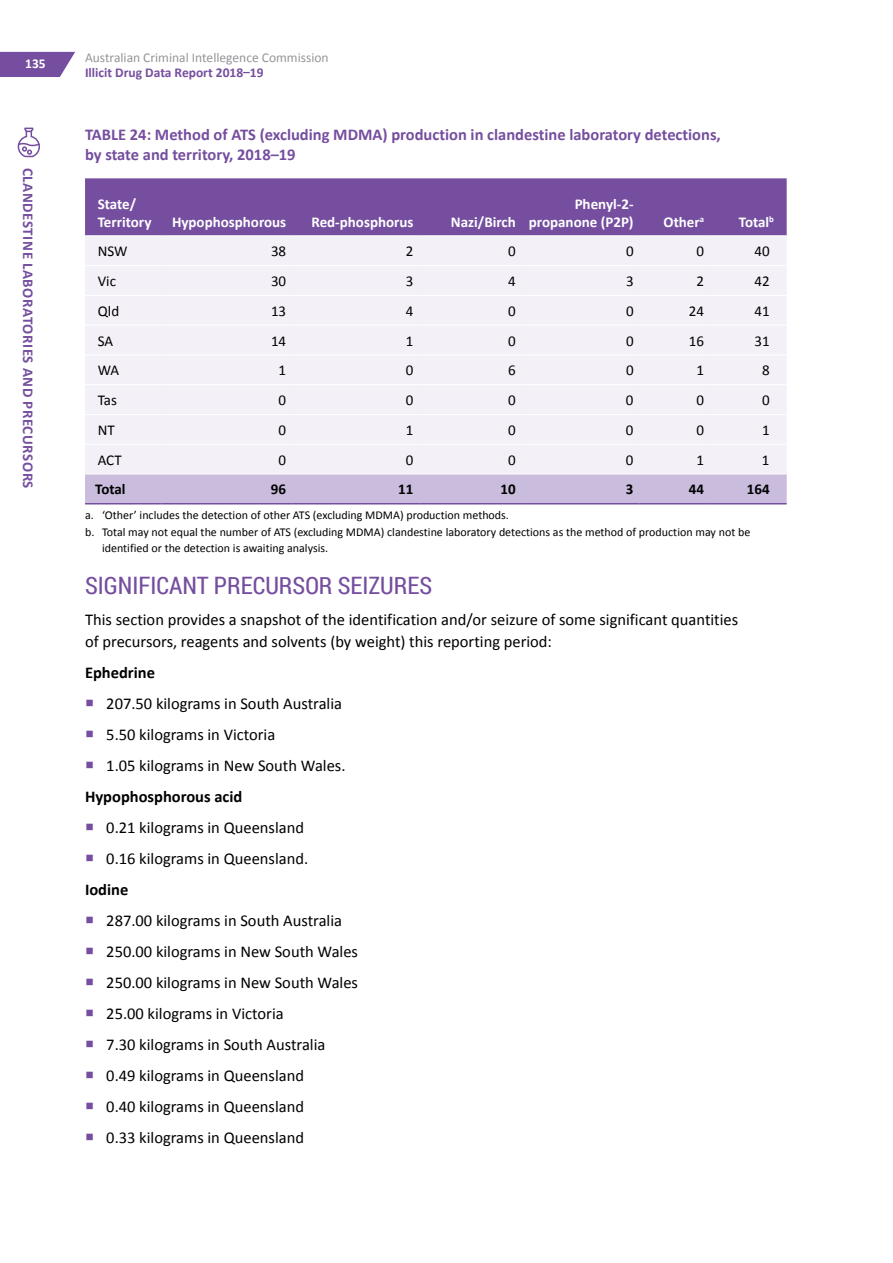
<style>
.page{position:relative;width:893px;height:1263px;background:#fff}
.page>*{position:absolute;margin:0;border:0;box-sizing:border-box;transform-origin:0 0}
.t1{font:24px "Roboto Condensed";color:#754e9f}
.t2{font:16.5px/31px "Calibri";color:#000}
.t3{font:700 16.5px/19.5px "Calibri";color:#754e9f}
.t4{font:700 16.5px "Calibri";color:#000}
.t5{font:700 15px/18px "Calibri";color:#fff}
.t6{font:15px "Calibri";color:#000}
.t7{font:700 15px "Calibri";letter-spacing:.04em;color:#754e9f}
.t8{font:700 15px "Calibri";color:#000}
.t9{font:13.5px "Calibri";color:#939598}
.t10{font:700 13.5px "Calibri";color:#754e9f}
.t11{font:700 13.5px "Calibri";color:#fff}
.t12{font:12px "Calibri";color:#000}
</style>
<div class="page">
<svg style="left:0;top:52px;width:75px;height:25px;background:#825fa8"></svg>
<svg style="left:17px;top:127px;width:23px;height:31px"></svg>
<div style="left:85px;top:178px;width:702px;height:57px;background:#754e9f"></div>
<div style="left:85px;top:236px;width:702px;height:237px;background:#f3f0f8"></div>
<div style="left:85px;top:475px;width:702px;height:28px;background:#c9bcdd"></div>
<hr style="left:85px;top:265px;width:77px;height:1px;background:#fff">
<hr style="left:162px;top:265px;width:130px;height:1px;background:#fff">
<hr style="left:292px;top:265px;width:128px;height:1px;background:#fff">
<hr style="left:420px;top:265px;width:102px;height:1px;background:#fff">
<hr style="left:522px;top:265px;width:118px;height:1px;background:#fff">
<hr style="left:640px;top:265px;width:70px;height:1px;background:#fff">
<hr style="left:710px;top:265px;width:77px;height:1px;background:#fff">
<hr style="left:85px;top:295px;width:77px;height:1px;background:#fff">
<hr style="left:162px;top:295px;width:130px;height:1px;background:#fff">
<hr style="left:292px;top:295px;width:128px;height:1px;background:#fff">
<hr style="left:420px;top:295px;width:102px;height:1px;background:#fff">
<hr style="left:522px;top:295px;width:118px;height:1px;background:#fff">
<hr style="left:640px;top:295px;width:70px;height:1px;background:#fff">
<hr style="left:710px;top:295px;width:77px;height:1px;background:#fff">
<hr style="left:85px;top:325px;width:77px;height:1px;background:#fff">
<hr style="left:162px;top:325px;width:130px;height:1px;background:#fff">
<hr style="left:292px;top:325px;width:128px;height:1px;background:#fff">
<hr style="left:420px;top:325px;width:102px;height:1px;background:#fff">
<hr style="left:522px;top:325px;width:118px;height:1px;background:#fff">
<hr style="left:640px;top:325px;width:70px;height:1px;background:#fff">
<hr style="left:710px;top:325px;width:77px;height:1px;background:#fff">
<hr style="left:85px;top:354px;width:77px;height:1px;background:#fff">
<hr style="left:162px;top:354px;width:130px;height:1px;background:#fff">
<hr style="left:292px;top:354px;width:128px;height:1px;background:#fff">
<hr style="left:420px;top:354px;width:102px;height:1px;background:#fff">
<hr style="left:522px;top:354px;width:118px;height:1px;background:#fff">
<hr style="left:640px;top:354px;width:70px;height:1px;background:#fff">
<hr style="left:710px;top:354px;width:77px;height:1px;background:#fff">
<hr style="left:85px;top:384px;width:77px;height:1px;background:#fff">
<hr style="left:162px;top:384px;width:130px;height:1px;background:#fff">
<hr style="left:292px;top:384px;width:128px;height:1px;background:#fff">
<hr style="left:420px;top:384px;width:102px;height:1px;background:#fff">
<hr style="left:522px;top:384px;width:118px;height:1px;background:#fff">
<hr style="left:640px;top:384px;width:70px;height:1px;background:#fff">
<hr style="left:710px;top:384px;width:77px;height:1px;background:#fff">
<hr style="left:85px;top:414px;width:77px;height:1px;background:#fff">
<hr style="left:162px;top:414px;width:130px;height:1px;background:#fff">
<hr style="left:292px;top:414px;width:128px;height:1px;background:#fff">
<hr style="left:420px;top:414px;width:102px;height:1px;background:#fff">
<hr style="left:522px;top:414px;width:118px;height:1px;background:#fff">
<hr style="left:640px;top:414px;width:70px;height:1px;background:#fff">
<hr style="left:710px;top:414px;width:77px;height:1px;background:#fff">
<hr style="left:85px;top:444px;width:77px;height:1px;background:#fff">
<hr style="left:162px;top:444px;width:130px;height:1px;background:#fff">
<hr style="left:292px;top:444px;width:128px;height:1px;background:#fff">
<hr style="left:420px;top:444px;width:102px;height:1px;background:#fff">
<hr style="left:522px;top:444px;width:118px;height:1px;background:#fff">
<hr style="left:640px;top:444px;width:70px;height:1px;background:#fff">
<hr style="left:710px;top:444px;width:77px;height:1px;background:#fff">
<hr style="left:85px;top:503px;width:77px;height:1px;background:#754e9f">
<hr style="left:162px;top:503px;width:130px;height:1px;background:#754e9f">
<hr style="left:292px;top:503px;width:128px;height:1px;background:#754e9f">
<hr style="left:420px;top:503px;width:102px;height:1px;background:#754e9f">
<hr style="left:522px;top:503px;width:118px;height:1px;background:#754e9f">
<hr style="left:640px;top:503px;width:70px;height:1px;background:#754e9f">
<hr style="left:710px;top:503px;width:77px;height:1px;background:#754e9f">
<p class="t11" style="left:25px;top:55px;width:22px">135</p>
<p class="t9" style="left:85px;top:49px;width:245px">Australian Criminal Intellegence Commission</p>
<p class="t10" style="left:85px;top:64px;width:180px">Illicit Drug Data Report 2018–19</p>
<p class="t7" style="left:38px;top:168px;width:322px;rotate:90deg">CLANDESTINE LABORATORIES AND PRECURSORS</p>
<p class="t3" style="left:85px;top:125px;width:637px">TABLE 24: Method of ATS (excluding MDMA) production in clandestine laboratory detections, by state and territory, 2018–19</p>
<p class="t5" style="left:98px;top:195px;width:55px">State/<br>Territory</p>
<p class="t5" style="left:529px;top:195px;width:106px;text-align:right">Phenyl-2- propanone (P2P)</p>
<p class="t5" style="left:663px;top:213px;width:42px">Other<sup>a</sup></p>
<p class="t5" style="left:739px;top:213px;width:37px">Total<sup>b</sup></p>
<p class="t5" style="left:172px;top:213px;width:116px">Hypophosphorous</p>
<p class="t5" style="left:311px;top:213px;width:104px">Red-phosphorus</p>
<p class="t5" style="left:451px;top:213px;width:66px">Nazi/Birch</p>
<p class="t6" style="left:98px;top:242px;width:31px">NSW</p>
<p class="t6" style="left:271px;top:242px;width:17px">38</p>
<p class="t6" style="left:406px;top:242px;width:9px">2</p>
<p class="t6" style="left:508px;top:242px;width:9px">0</p>
<p class="t6" style="left:626px;top:242px;width:9px">0</p>
<p class="t6" style="left:696px;top:242px;width:9px">0</p>
<p class="t6" style="left:754px;top:242px;width:17px">40</p>
<p class="t6" style="left:98px;top:272px;width:20px">Vic</p>
<p class="t6" style="left:271px;top:272px;width:17px">30</p>
<p class="t6" style="left:406px;top:272px;width:9px">3</p>
<p class="t6" style="left:508px;top:272px;width:9px">4</p>
<p class="t6" style="left:626px;top:272px;width:9px">3</p>
<p class="t6" style="left:696px;top:272px;width:9px">2</p>
<p class="t6" style="left:754px;top:272px;width:17px">42</p>
<p class="t6" style="left:98px;top:301px;width:23px">Qld</p>
<p class="t6" style="left:271px;top:301px;width:17px">13</p>
<p class="t6" style="left:406px;top:301px;width:9px">4</p>
<p class="t6" style="left:508px;top:301px;width:9px">0</p>
<p class="t6" style="left:626px;top:301px;width:9px">0</p>
<p class="t6" style="left:689px;top:301px;width:17px">24</p>
<p class="t6" style="left:754px;top:301px;width:17px">41</p>
<p class="t6" style="left:98px;top:331px;width:17px">SA</p>
<p class="t6" style="left:271px;top:331px;width:17px">14</p>
<p class="t6" style="left:406px;top:331px;width:9px">1</p>
<p class="t6" style="left:508px;top:331px;width:9px">0</p>
<p class="t6" style="left:626px;top:331px;width:9px">0</p>
<p class="t6" style="left:689px;top:331px;width:17px">16</p>
<p class="t6" style="left:754px;top:331px;width:17px">31</p>
<p class="t6" style="left:98px;top:361px;width:23px">WA</p>
<p class="t6" style="left:279px;top:361px;width:9px">1</p>
<p class="t6" style="left:406px;top:361px;width:9px">0</p>
<p class="t6" style="left:508px;top:361px;width:9px">6</p>
<p class="t6" style="left:626px;top:361px;width:9px">0</p>
<p class="t6" style="left:696px;top:361px;width:9px">1</p>
<p class="t6" style="left:762px;top:361px;width:9px">8</p>
<p class="t6" style="left:98px;top:391px;width:21px">Tas</p>
<p class="t6" style="left:279px;top:391px;width:9px">0</p>
<p class="t6" style="left:406px;top:391px;width:9px">0</p>
<p class="t6" style="left:508px;top:391px;width:9px">0</p>
<p class="t6" style="left:626px;top:391px;width:9px">0</p>
<p class="t6" style="left:696px;top:391px;width:9px">0</p>
<p class="t6" style="left:762px;top:391px;width:9px">0</p>
<p class="t6" style="left:98px;top:420px;width:18px">NT</p>
<p class="t6" style="left:279px;top:420px;width:9px">0</p>
<p class="t6" style="left:406px;top:420px;width:9px">1</p>
<p class="t6" style="left:508px;top:420px;width:9px">0</p>
<p class="t6" style="left:626px;top:420px;width:9px">0</p>
<p class="t6" style="left:696px;top:420px;width:9px">0</p>
<p class="t6" style="left:762px;top:420px;width:9px">1</p>
<p class="t6" style="left:98px;top:450px;width:25px">ACT</p>
<p class="t6" style="left:279px;top:450px;width:9px">0</p>
<p class="t6" style="left:406px;top:450px;width:9px">0</p>
<p class="t6" style="left:508px;top:450px;width:9px">0</p>
<p class="t6" style="left:626px;top:450px;width:9px">0</p>
<p class="t6" style="left:696px;top:450px;width:9px">1</p>
<p class="t6" style="left:762px;top:450px;width:9px">1</p>
<p class="t8" style="left:95px;top:480px;width:32px">Total</p>
<p class="t8" style="left:271px;top:480px;width:17px">96</p>
<p class="t8" style="left:398px;top:480px;width:17px">11</p>
<p class="t8" style="left:501px;top:480px;width:17px">10</p>
<p class="t8" style="left:626px;top:480px;width:9px">3</p>
<p class="t8" style="left:689px;top:480px;width:17px">44</p>
<p class="t8" style="left:747px;top:480px;width:24px">164</p>
<p class="t12" style="left:85px;top:508px;width:425px">a. ‘Other’ includes the detection of other ATS (excluding MDMA) production methods.</p>
<p class="t12" style="left:85px;top:524px;width:667px">b. Total may not equal the number of ATS (excluding MDMA) clandestine laboratory detections as the method of production may not be</p>
<p class="t12" style="left:102px;top:541px;width:228px">identified or the detection is awaiting analysis.</p>
<h1 class="t1" style="left:85px;top:569px;width:349px">SIGNIFICANT PRECURSOR SEIZURES</h1>
<p class="t2" style="left:85px;top:608px;width:655px;line-height:22.5px">This section provides a snapshot of the identification and/or seizure of some significant quantities of precursors, reagents and solvents (by weight) this reporting period:</p>
<p class="t4" style="left:85px;top:662px;width:72px">Ephedrine</p>
<p class="t2" style="left:106px;top:688px;width:241px">207.50 kilograms in South Australia<br>5.50 kilograms in Victoria<br>1.05 kilograms in New South Wales.</p>
<p class="t4" style="left:85px;top:786px;width:159px">Hypophosphorous acid</p>
<p class="t2" style="left:106px;top:812px;width:203px">0.21 kilograms in Queensland<br>0.16 kilograms in Queensland.</p>
<p class="t4" style="left:85px;top:879px;width:45px">Iodine</p>
<p class="t2" style="left:106px;top:905px;width:253px">287.00 kilograms in South Australia<br>250.00 kilograms in New South Wales<br>250.00 kilograms in New South Wales<br>25.00 kilograms in Victoria<br>7.30 kilograms in South Australia<br>0.49 kilograms in Queensland<br>0.40 kilograms in Queensland<br>0.33 kilograms in Queensland</p>
</div>
